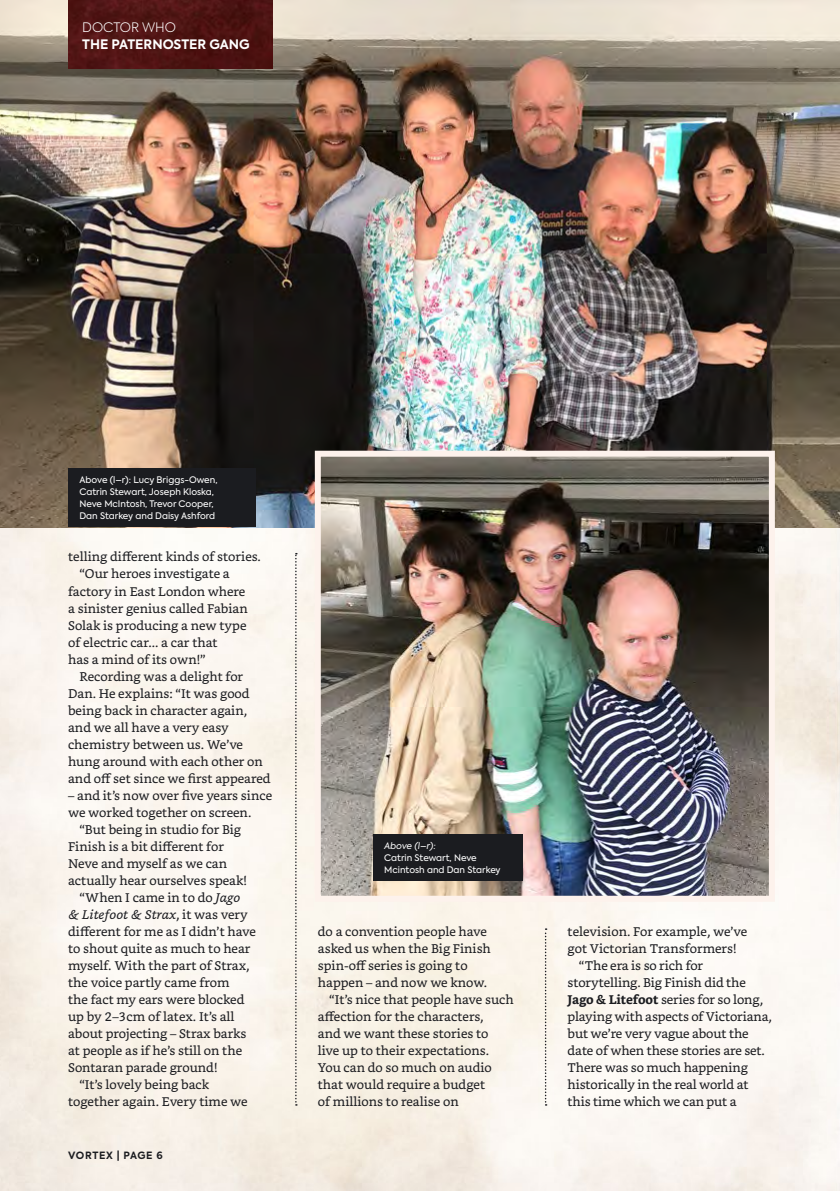
<style>
.page{position:relative;width:840px;height:1191px;background:#fff}
.page>*{position:absolute;margin:0;border:0;box-sizing:border-box;transform-origin:0 0}
.t1{font:700 13px "Axiforma";color:#fff}
.t2{font:300 13px "Axiforma";color:#fff}
.t3{font:12.6px "Bookerly";color:#1b1c20}
.t4{font:italic 12.6px "Bookerly";color:#1b1c20}
.t5{font:700 10px "Axiforma";letter-spacing:.065em;color:#1b1c20}
.t6{font:9px/12px "Axiforma";color:#fff}
.t7{font:italic 9px "Axiforma";letter-spacing:-.01em;color:#fff}
.s1{font-style:italic}
.s2{font-style:normal}
.s3{font-weight:700}
</style>
<div class="page">
<img style="left:0;top:527px;width:839px;height:664px">
<img style="left:0;top:0;width:839px;height:527px">
<img style="left:321px;top:458px;width:446px;height:436px">
<div style="left:314px;top:451px;width:460px;height:450px;border:6px solid #fdf2ec"></div>
<img style="left:68px;top:0;width:204px;height:68px">
<svg style="left:295px;top:553px;width:2px;height:552px"></svg>
<svg style="left:544px;top:928px;width:2px;height:177px"></svg>
<div style="left:68px;top:468px;width:187px;height:59px;background:#1b1c20"></div>
<div style="left:372px;top:834px;width:150px;height:47px;background:#1b1c20"></div>
<p class="t2" style="left:82px;top:19px;width:95px">DOCTOR WHO</p>
<p class="t1" style="left:82px;top:35px;width:169px">THE PATERNOSTER GANG</p>
<p class="t6" style="left:79px;top:474px;width:139px">Above (l–r): Lucy Briggs-Owen,<br>Catrin Stewart, Joseph Kloska,<br>Neve McIntosh, Trevor Cooper,<br>Dan Starkey and Daisy Ashford</p>
<p class="t3" style="left:68px;top:550px;width:194px">telling different kinds of stories.</p>
<p class="t3" style="left:79px;top:567px;width:152px">“Our heroes investigate a</p>
<p class="t3" style="left:68px;top:584px;width:179px">factory in East London where</p>
<p class="t3" style="left:68px;top:601px;width:181px">a sinister genius called Fabian</p>
<p class="t3" style="left:68px;top:618px;width:180px">Solak is producing a new type</p>
<p class="t3" style="left:68px;top:635px;width:151px">of electric car... a car that</p>
<p class="t3" style="left:68px;top:652px;width:139px">has a mind of its own!”</p>
<p class="t3" style="left:79px;top:669px;width:165px">Recording was a delight for</p>
<p class="t3" style="left:68px;top:686px;width:183px">Dan. He explains: “It was good</p>
<p class="t3" style="left:68px;top:703px;width:180px">being back in character again,</p>
<p class="t3" style="left:68px;top:720px;width:162px">and we all have a very easy</p>
<p class="t3" style="left:68px;top:737px;width:176px">chemistry between us. We’ve</p>
<p class="t3" style="left:68px;top:754px;width:196px">hung around with each other on</p>
<p class="t3" style="left:68px;top:771px;width:204px">and off set since we first appeared</p>
<p class="t3" style="left:68px;top:788px;width:205px">– and it’s now over five years since</p>
<p class="t3" style="left:68px;top:805px;width:185px">we worked together on screen.</p>
<p class="t3" style="left:79px;top:822px;width:163px">“But being in studio for Big</p>
<p class="t3" style="left:68px;top:839px;width:157px">Finish is a bit different for</p>
<p class="t3" style="left:68px;top:856px;width:160px">Neve and myself as we can</p>
<p class="t3" style="left:68px;top:873px;width:180px">actually hear ourselves speak!</p>
<p class="t3" style="left:79px;top:890px;width:162px">“When I came in to do <span class="s1">Jago</span></p>
<p class="t4" style="left:68px;top:907px;width:181px">&amp; Litefoot &amp; Strax<span class="s2">, it was very</span></p>
<p class="t3" style="left:68px;top:924px;width:189px">different for me as I didn’t have</p>
<p class="t3" style="left:68px;top:941px;width:184px">to shout quite as much to hear</p>
<p class="t3" style="left:68px;top:958px;width:183px">myself. With the part of Strax,</p>
<p class="t3" style="left:68px;top:975px;width:163px">the voice partly came from</p>
<p class="t3" style="left:68px;top:992px;width:178px">the fact my ears were blocked</p>
<p class="t3" style="left:68px;top:1009px;width:168px">up by 2–3cm of latex. It’s all</p>
<p class="t3" style="left:68px;top:1026px;width:180px">about projecting – Strax barks</p>
<p class="t3" style="left:68px;top:1043px;width:175px">at people as if he’s still on the</p>
<p class="t3" style="left:68px;top:1060px;width:151px">Sontaran parade ground!</p>
<p class="t3" style="left:79px;top:1077px;width:131px">“It’s lovely being back</p>
<p class="t3" style="left:68px;top:1094px;width:181px">together again. Every time we</p>
<p class="t5" style="left:68px;top:1148px;width:96px">VORTEX | PAGE 6</p>
<p class="t7" style="left:384px;top:840px;width:53px">Above (l–r):</p>
<p class="t6" style="left:384px;top:852px;width:118px">Catrin Stewart, Neve<br>Mcintosh and Dan Starkey</p>
<p class="t3" style="left:317px;top:924px;width:171px">do a convention people have</p>
<p class="t3" style="left:317px;top:941px;width:174px">asked us when the Big Finish</p>
<p class="t3" style="left:317px;top:958px;width:151px">spin-off series is going to</p>
<p class="t3" style="left:317px;top:975px;width:171px">happen – and now we know.</p>
<p class="t3" style="left:329px;top:992px;width:186px">“It’s nice that people have such</p>
<p class="t3" style="left:317px;top:1009px;width:167px">affection for the characters,</p>
<p class="t3" style="left:317px;top:1026px;width:172px">and we want these stories to</p>
<p class="t3" style="left:317px;top:1043px;width:173px">live up to their expectations.</p>
<p class="t3" style="left:317px;top:1060px;width:175px">You can do so much on audio</p>
<p class="t3" style="left:317px;top:1077px;width:169px">that would require a budget</p>
<p class="t3" style="left:317px;top:1094px;width:142px">of millions to realise on</p>
<p class="t3" style="left:567px;top:924px;width:181px">television. For example, we’ve</p>
<p class="t3" style="left:567px;top:941px;width:170px">got Victorian Transformers!</p>
<p class="t3" style="left:578px;top:958px;width:126px">“The era is so rich for</p>
<p class="t3" style="left:567px;top:975px;width:180px">storytelling. Big Finish did the</p>
<p class="t3" style="left:567px;top:992px;width:197px"><span class="s3">Jago &amp; Litefoot</span> series for so long,</p>
<p class="t3" style="left:567px;top:1009px;width:206px">playing with aspects of Victoriana,</p>
<p class="t3" style="left:567px;top:1026px;width:182px">but we’re very vague about the</p>
<p class="t3" style="left:567px;top:1043px;width:199px">date of when these stories are set.</p>
<p class="t3" style="left:567px;top:1060px;width:182px">There was so much happening</p>
<p class="t3" style="left:567px;top:1077px;width:182px">historically in the real world at</p>
<p class="t3" style="left:567px;top:1094px;width:170px">this time which we can put a</p>
</div>
